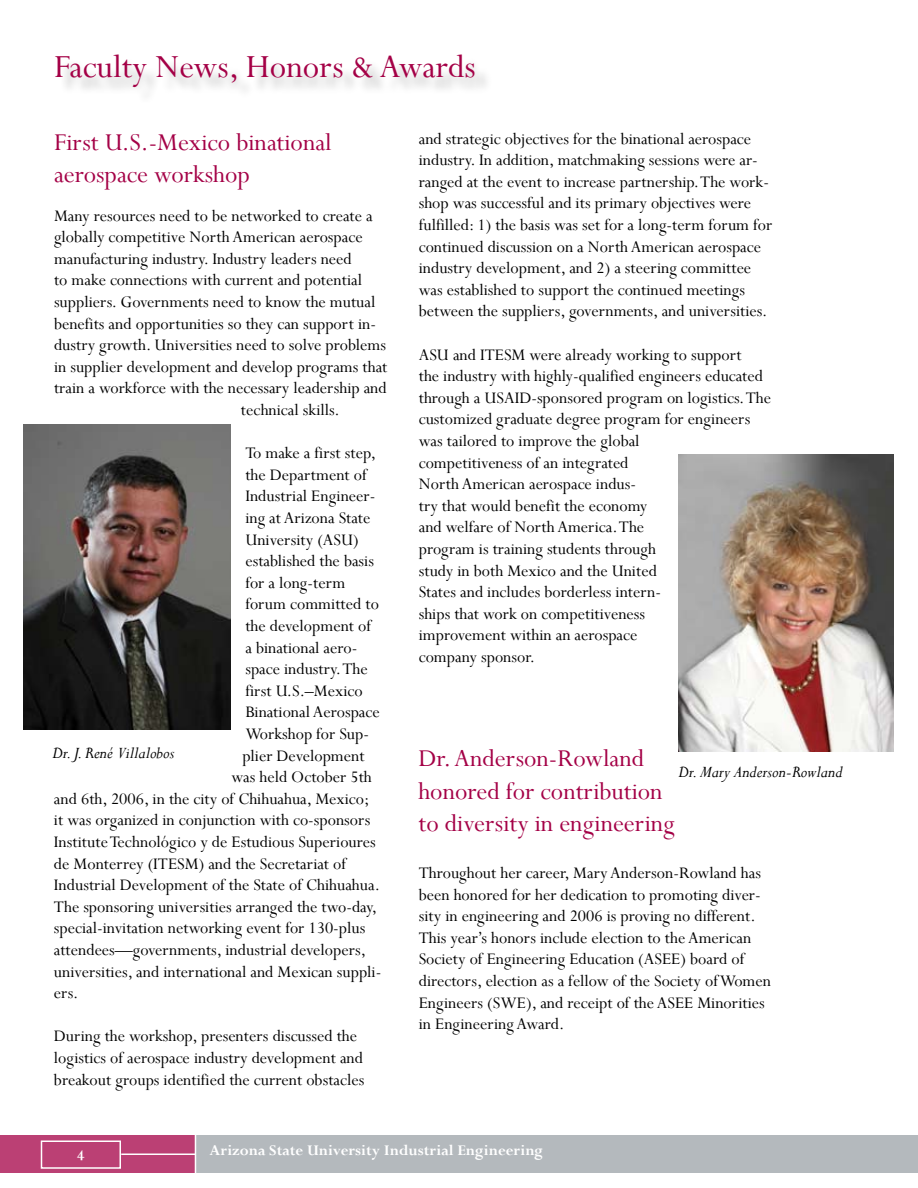
<style>
.page{position:relative;width:918px;height:1188px;background:#fff}
.page>*{position:absolute;margin:0;border:0;box-sizing:border-box;transform-origin:0 0}
.t1{font:36px "Perpetua";color:#a40046}
.t2{font:27px/32.4px "Perpetua";color:#a40046}
.t3{font:18px/21.6px "Perpetua";color:#000}
.t4{font:italic 18px "Perpetua";color:#000}
.t5{font:700 16.5px "Perpetua";color:#fff}
</style>
<div class="page">
<div style="left:0;top:1136px;width:918px;height:37px;background:#bb4074"></div>
<div style="left:196px;top:1136px;width:722px;height:37px;background:#b4b9bd"></div>
<hr style="left:195px;top:1135px;width:1px;height:39px;background:#fff">
<hr style="left:121px;top:1154px;width:74px;height:1px;background:#fff">
<div style="left:41px;top:1141px;width:80px;height:28px;border:2px solid #fff"></div>
<div style="left:57px;top:57px;width:434px;height:48px;background:#000;opacity:.25"></div>
<img style="left:23px;top:425px;width:208px;height:305px">
<img style="left:678px;top:455px;width:216px;height:296px">
<h1 class="t1" style="left:54px;top:44px;width:423px">Faculty News, Honors &amp; Awards</h1>
<h2 class="t2" style="left:54px;top:125px;width:279px">First U.S.-Mexico binational aerospace workshop</h2>
<p class="t3" style="left:54px;top:204px;width:320px">Many resources need to be networked to create a</p>
<p class="t3" style="left:54px;top:226px;width:310px">globally competitive North American aerospace</p>
<p class="t3" style="left:54px;top:247px;width:299px">manufacturing industry. Industry leaders need</p>
<p class="t3" style="left:54px;top:269px;width:310px">to make connections with current and potential</p>
<p class="t3" style="left:54px;top:291px;width:323px">suppliers. Governments need to know the mutual</p>
<p class="t3" style="left:54px;top:312px;width:324px">benefits and opportunities so they can support in-</p>
<p class="t3" style="left:54px;top:334px;width:334px">dustry growth. Universities need to solve problems</p>
<p class="t3" style="left:54px;top:355px;width:335px">in supplier development and develop programs that</p>
<p class="t3" style="left:54px;top:377px;width:334px">train a workforce with the necessary leadership and</p>
<p class="t3" style="left:241px;top:399px;width:100px">technical skills.</p>
<p class="t3" style="left:245px;top:442px;width:132px">To make a first step,</p>
<p class="t3" style="left:245px;top:463px;width:123px">the Department of</p>
<p class="t3" style="left:245px;top:485px;width:132px">Industrial Engineer-</p>
<p class="t3" style="left:245px;top:507px;width:127px">ing at Arizona State</p>
<p class="t3" style="left:245px;top:528px;width:115px">University (ASU)</p>
<p class="t3" style="left:245px;top:550px;width:130px">established the basis</p>
<p class="t3" style="left:245px;top:571px;width:101px">for a long-term</p>
<p class="t3" style="left:245px;top:593px;width:135px">forum committed to</p>
<p class="t3" style="left:245px;top:615px;width:127px">the development of</p>
<p class="t3" style="left:245px;top:636px;width:114px">a binational aero-</p>
<p class="t3" style="left:245px;top:658px;width:124px">space industry. The</p>
<p class="t3" style="left:245px;top:679px;width:119px">first U.S.–Mexico</p>
<p class="t3" style="left:245px;top:701px;width:136px">Binational Aerospace</p>
<p class="t3" style="left:245px;top:723px;width:125px">Workshop for Sup-</p>
<p class="t3" style="left:242px;top:744px;width:124px">plier Development</p>
<p class="t3" style="left:231px;top:766px;width:142px">was held October 5th</p>
<p class="t3" style="left:54px;top:787px;width:317px">and 6th, 2006, in the city of Chihuahua, Mexico;</p>
<p class="t3" style="left:54px;top:809px;width:318px">it was organized in conjunction with co-sponsors</p>
<p class="t3" style="left:54px;top:831px;width:323px">Institute Technológico y de Estudious Superioures</p>
<p class="t3" style="left:54px;top:852px;width:294px">de Monterrey (ITESM) and the Secretariat of</p>
<p class="t3" style="left:54px;top:874px;width:327px">Industrial Development of the State of Chihuahua.</p>
<p class="t3" style="left:54px;top:895px;width:325px">The sponsoring universities arranged the two-day,</p>
<p class="t3" style="left:54px;top:917px;width:313px">special-invitation networking event for 130-plus</p>
<p class="t3" style="left:54px;top:939px;width:314px">attendees—governments, industrial developers,</p>
<p class="t3" style="left:54px;top:960px;width:329px">universities, and international and Mexican suppli-</p>
<p class="t3" style="left:54px;top:982px;width:26px">ers.</p>
<p class="t3" style="left:54px;top:1025px;width:312px">During the workshop, presenters discussed the logistics of aerospace industry development and breakout groups identified the current obstacles</p>
<p class="t4" style="left:52px;top:741px;width:123px">Dr. J. René Villalobos</p>
<p class="t3" style="left:419px;top:127px;width:355px">and strategic objectives for the binational aerospace industry. In addition, matchmaking sessions were ar&shy;ranged at the event to increase partnership. The work&shy;shop was successful and its primary objectives were fulfilled: 1) the basis was set for a long-term forum for continued discussion on a North American aerospace industry development, and 2) a steering committee was established to support the continued meetings between the suppliers, governments, and universities.</p>
<p class="t3" style="left:419px;top:343px;width:354px">ASU and ITESM were already working to support<br>the industry with highly-qualified engineers educated through a USAID-sponsored program on logistics. The customized graduate degree program for engineers was tailored to improve the global<br>competitiveness of an integrated<br>North American aerospace indus-<br>try that would benefit the economy<br>and welfare of North America. The<br>program is training students through<br>study in both Mexico and the United<br>States and includes borderless intern-<br>ships that work on competitiveness<br>improvement within an aerospace<br>company sponsor.</p>
<h2 class="t2" style="left:418px;top:742px;width:258px">Dr. Anderson-Rowland honored for contribution to diversity in engineering</h2>
<p class="t4" style="left:678px;top:761px;width:166px">Dr. Mary Anderson-Rowland</p>
<p class="t3" style="left:419px;top:862px;width:354px">Throughout her career, Mary Anderson-Rowland has been honored for her dedication to promoting diver&shy;sity in engineering and 2006 is proving no different.<br>This year’s honors include election to the American Society of Engineering Education (ASEE) board of directors, election as a fellow of the Society of Women Engineers (SWE), and receipt of the ASEE Minorities in Engineering Award.</p>
<p class="t5" style="left:77px;top:1145px;width:9px">4</p>
<p class="t5" style="left:209px;top:1140px;width:335px">Arizona State University Industrial Engineering</p>
</div>
